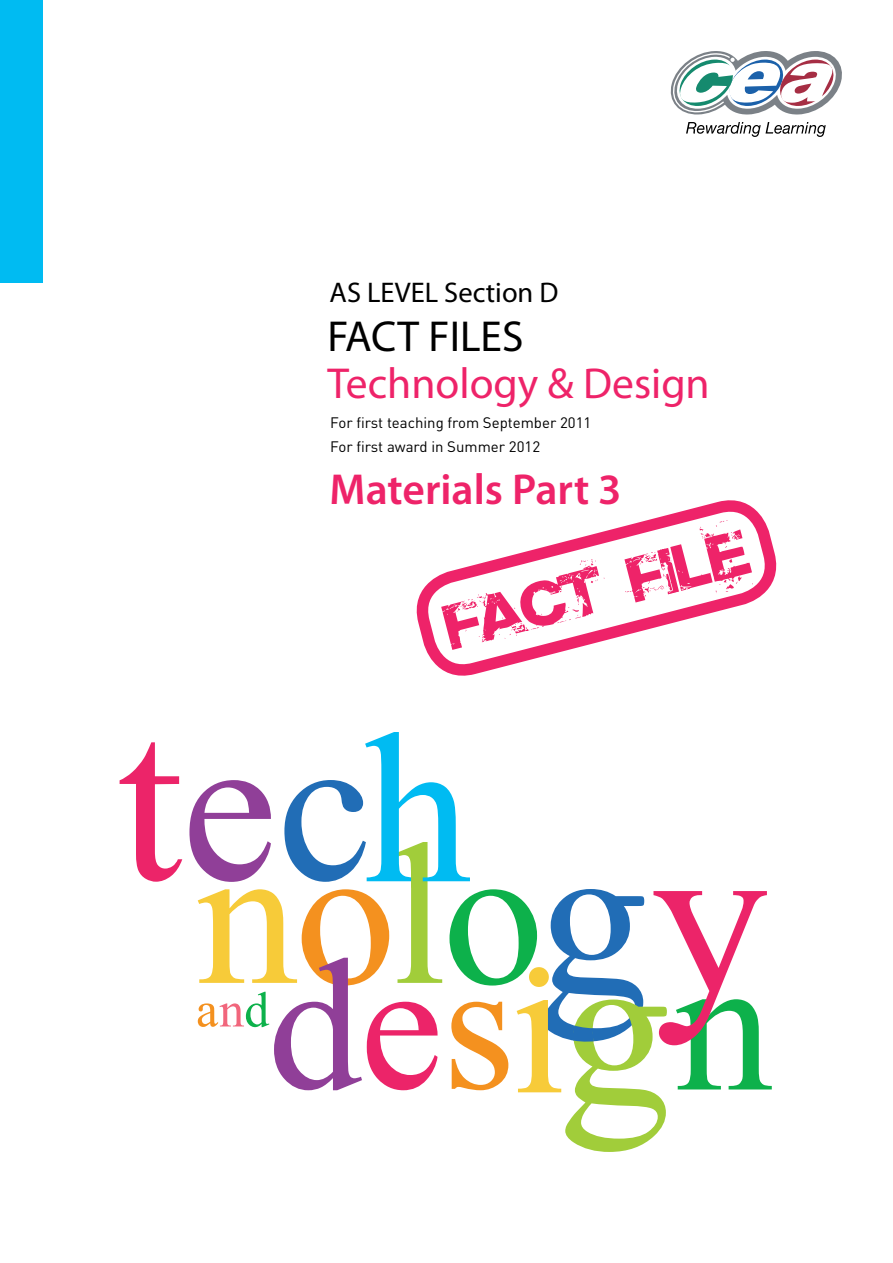
<style>
.page{position:relative;width:893px;height:1263px;background:#fff}
.page>*{position:absolute;margin:0;border:0;box-sizing:border-box;transform-origin:0 0}
.t1{font:43.5px "Myriad Pro";color:#ee2369}
.t2{font:600 43.5px "Myriad Pro";color:#ee2369}
.t3{font:43.5px "Myriad Pro";color:#000}
.t4{font:28.5px "Myriad Pro";color:#000}
.t5{font:15px/23.7px "DIN Pro";color:#000}
</style>
<div class="page">
<div style="left:0;top:0;width:43px;height:283px;background:#00bbf2"></div>
<svg style="left:686px;top:122px;width:140px;height:15px"></svg>
<svg style="left:671px;top:51px;width:171px;height:64px"></svg>
<svg style="left:120px;top:742px;width:62px;height:140px"></svg>
<svg style="left:189px;top:732px;width:583px;height:420px"></svg>
<svg style="left:416px;top:500px;width:361px;height:176px"></svg>
<svg style="left:441px;top:520px;width:312px;height:130px"></svg>
<h2 class="t4" style="left:330px;top:275px;width:230px">AS LEVEL Section D</h2>
<h1 class="t3" style="left:327px;top:309px;width:198px">FACT FILES</h1>
<h1 class="t1" style="left:327px;top:357px;width:384px">Technology &amp; Design</h1>
<p class="t5" style="left:330px;top:410px;width:263px">For first teaching from September 2011<br>For first award in Summer 2012</p>
<h1 class="t2" style="left:330px;top:461px;width:294px">Materials Part 3</h1>
</div>
